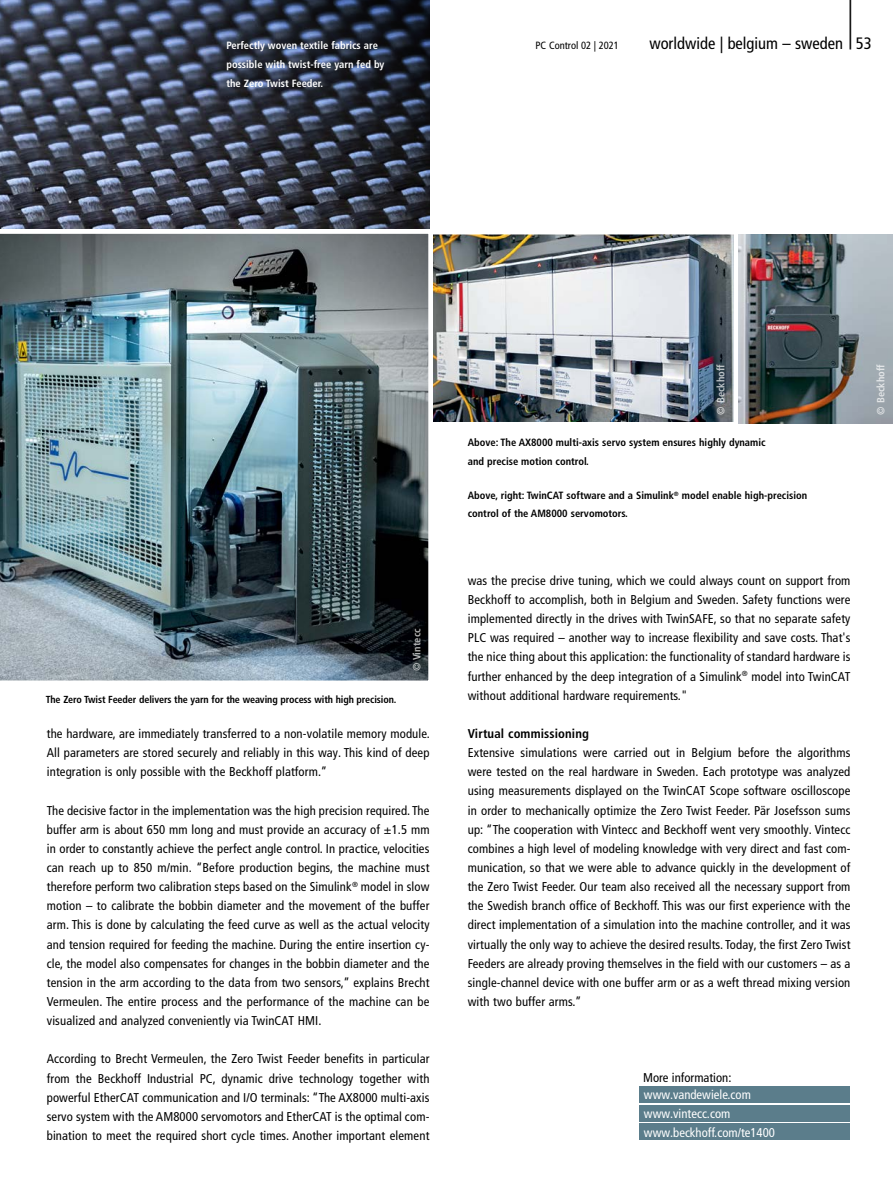
<style>
.page{position:relative;width:893px;height:1191px;background:#fff}
.page>*{position:absolute;margin:0;border:0;box-sizing:border-box;transform-origin:0 0}
.t1{font:300 condensed 61.8px "Frutiger LT Pro";color:#000;scale:.49 1}
.t2{font:condensed 16.5px "Frutiger LT Pro";color:#000}
.t3{font:condensed 12.75px/19.2px "Frutiger LT Pro";letter-spacing:.01em;color:#000;text-align:justify}
.t4{font:condensed 12.75px/18.8px "Frutiger LT Pro";color:#fff}
.t5{font:700 condensed 12.75px "Frutiger LT Pro";letter-spacing:.01em;color:#000}
.t6{font:700 condensed 10.5px/19px "Frutiger LT Pro";color:#000}
.t7{font:700 condensed 10.5px/19.2px "Frutiger LT Pro";color:#fff}
.t8{font:condensed 10.5px "Frutiger LT Pro";color:#000}
.t9{font:700 condensed 10.2px "Frutiger LT Pro";letter-spacing:-.01em;color:#000}
</style>
<div class="page">
<svg style="left:0;top:0;width:429px;height:229px;background:#3b4254"></svg>
<div style="left:640px;top:1086px;width:210px;height:16px;background:#5b7d8b"></div>
<div style="left:640px;top:1105px;width:210px;height:16px;background:#5b7d8b"></div>
<div style="left:640px;top:1124px;width:210px;height:16px;background:#5b7d8b"></div>
<img style="left:739px;top:235px;width:154px;height:188px">
<img style="left:0;top:233px;width:429px;height:448px">
<img style="left:433px;top:235px;width:301px;height:186px">
<h1 class="t1" style="left:847px;top:-23px;width:15px">|</h1>
<p class="t8" style="left:536px;top:39px;width:85px">PC Control 02 | 2021</p>
<p class="t2" style="left:649px;top:34px;width:195px">worldwide | belgium – sweden</p>
<p class="t7" style="left:226px;top:36px;width:160px">Perfectly woven textile fabrics are possible with twist-free yarn fed by the Zero Twist Feeder.</p>
<p class="t2" style="left:856px;top:34px;width:17px">53</p>
<p class="t7" style="left:711px;top:415px;width:52px;rotate:-90deg">© Beckhoff</p>
<p class="t7" style="left:871px;top:415px;width:52px;rotate:-90deg">© Beckhoff</p>
<p class="t9" style="left:46px;top:693px;width:352px">The Zero Twist Feeder delivers the yarn for the weaving process with high precision.</p>
<p class="t7" style="left:407px;top:671px;width:44px;rotate:-90deg">© Vintecc</p>
<p class="t3" style="left:47px;top:724px;width:385px">the hardware, are immediately transferred to a non-volatile memory module.<br>All parameters are stored securely and reliably in this way. This kind of deep integration is only possible with the Beckhoff platform.”</p>
<p class="t3" style="left:47px;top:800px;width:384px">The decisive factor in the implementation was the high precision required. The buffer arm is about 650 mm long and must provide an accuracy of ±1.5 mm in order to constantly achieve the perfect angle control. In practice, velocities can reach up to 850 m/min. “Before production begins, the machine must therefore perform two calibration steps based on the Simulink<sup>®</sup> model in slow motion – to calibrate the bobbin diameter and the movement of the buffer arm. This is done by calculating the feed curve as well as the actual velocity and tension required for feeding the machine. During the entire insertion cy&shy;cle, the model also compensates for changes in the bobbin diameter and the tension in the arm according to the data from two sensors,” explains Brecht Vermeulen. The entire process and the performance of the machine can be visualized and analyzed conveniently via TwinCAT HMI.</p>
<p class="t3" style="left:47px;top:1049px;width:384px">According to Brecht Vermeulen, the Zero Twist Feeder benefits in particular from the Beckhoff Industrial PC, dynamic drive technology together with powerful EtherCAT communication and I/O terminals: “The AX8000 multi-axis servo system with the AM8000 servomotors and EtherCAT is the optimal com&shy;bination to meet the required short cycle times. Another important element</p>
<p class="t6" style="left:468px;top:433px;width:299px">Above: The AX8000 multi-axis servo system ensures highly dynamic and precise motion control.</p>
<p class="t6" style="left:468px;top:487px;width:341px;line-height:18px">Above, right: TwinCAT software and a Simulink<sup>®</sup> model enable high-precision control of the AM8000 servomotors.</p>
<p class="t3" style="left:468px;top:571px;width:384px">was the precise drive tuning, which we could always count on support from Beckhoff to accomplish, both in Belgium and Sweden. Safety functions were implemented directly in the drives with TwinSAFE, so that no separate safety PLC was required – another way to increase flexibility and save costs. That's the nice thing about this application: the functionality of standard hardware is further enhanced by the deep integration of a Simulink<sup>®</sup> model into TwinCAT without additional hardware requirements."</p>
<p class="t5" style="left:468px;top:726px;width:123px">Virtual commissioning</p>
<p class="t3" style="left:468px;top:743px;width:384px">Extensive simulations were carried out in Belgium before the algorithms were tested on the real hardware in Sweden. Each prototype was analyzed using measurements displayed on the TwinCAT Scope software oscilloscope in order to mechanically optimize the Zero Twist Feeder. Pär Josefsson sums up: “The cooperation with Vintecc and Beckhoff went very smoothly. Vintecc combines a high level of modeling knowledge with very direct and fast com&shy;munication, so that we were able to advance quickly in the development of the Zero Twist Feeder. Our team also received all the necessary support from the Swedish branch office of Beckhoff. This was our first experience with the direct implementation of a simulation into the machine controller, and it was virtually the only way to achieve the desired results. Today, the first Zero Twist Feeders are already proving themselves in the field with our customers – as a single-channel device with one buffer arm or as a weft thread mixing version with two buffer arms.”</p>
<p class="t3" style="left:643px;top:1068px;width:90px">More information:</p>
<p class="t4" style="left:644px;top:1085px;width:132px">www.vandewiele.com www.vintecc.com www.beckhoff.com/te1400</p>
</div>
